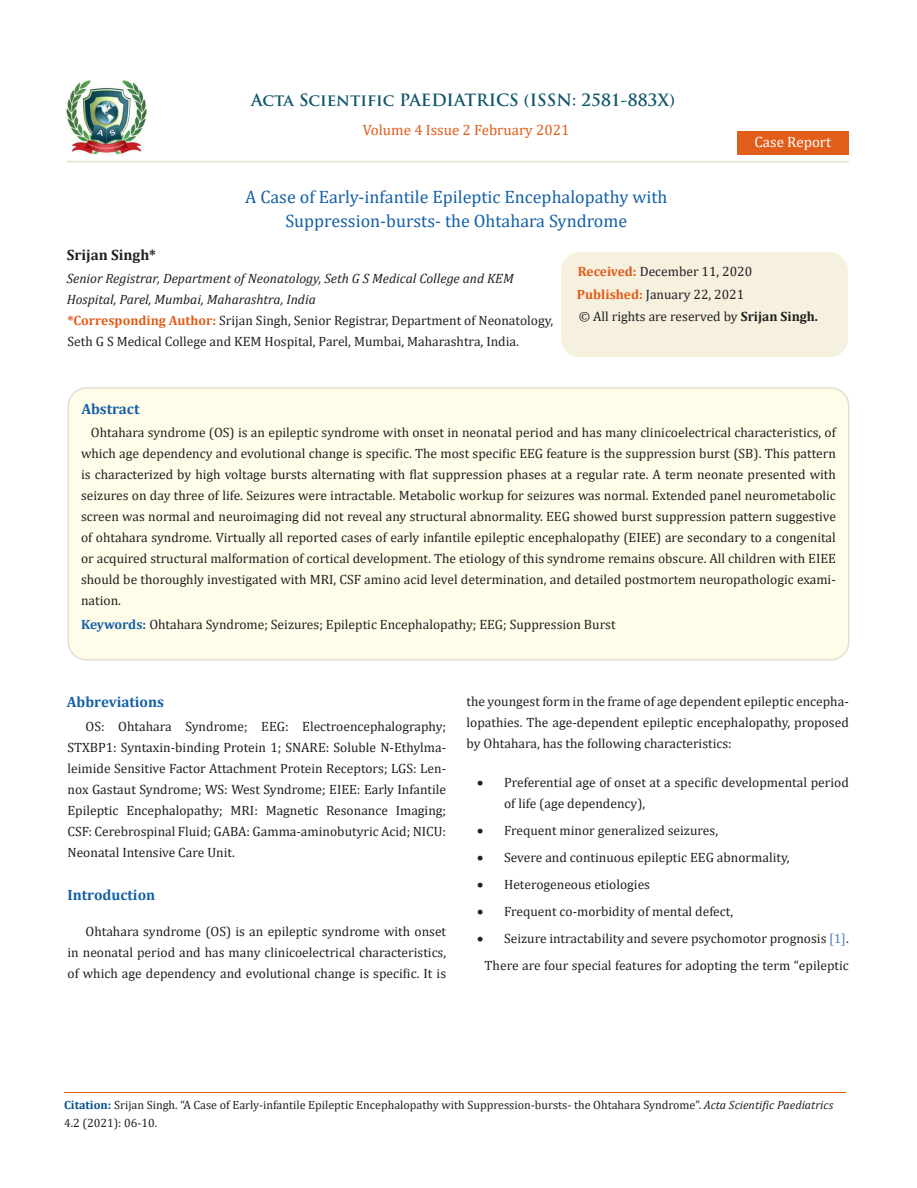
<style>
.page{position:relative;width:917px;height:1188px;background:#fff}
.page>*{position:absolute;margin:0;border:0;box-sizing:border-box;transform-origin:0 0}
.t1{font:18px/24px "Cambria";color:#1560a6;text-align:center}
.t2{font:700 16.5px "Trajan Pro";color:#0e546a}
.No_Spacing{font:700 15px "Cambria";color:#1560a6}
.t3{font:15px "Cambria";color:#e05d1a}
.t4{font:700 15px "Cambria";color:#231f20}
.t5{font:15px "Cambria";color:#fff}
.No_Spacing-2{font:13.5px/21px "Cambria";color:#231f20}
._07-OS-Email-address{font:13.5px/21px "Cambria";color:#231f20;text-align:justify}
.t6{font:italic 13.5px/21px "Cambria";color:#231f20}
.t7{font:12px/18px "Cambria";color:#231f20}
.s1{font-weight:700;color:#e05d1a}
.s2{font-weight:700}
.s3{font-weight:700;color:#1560a6}
.s4{color:#4f81bd}
.s5{font-weight:700;color:#035089}
.s6{font-style:italic}
</style>
<div class="page">
<img style="left:66px;top:81px;width:80px;height:74px">
<div style="left:736px;top:132px;width:112px;height:23px;background:#e05d1a"></div>
<div style="left:562px;top:253px;width:285px;height:104px;background:#f6f0df;border-radius:18px"></div>
<div style="left:561px;top:252px;width:287px;height:105px;border:2px solid #f6f0df;border-radius:18px"></div>
<div style="left:68px;top:388px;width:780px;height:272px;background:#fffde9;border-radius:18px"></div>
<div style="left:67px;top:387px;width:782px;height:274px;border:2px solid #e5dfce;border-radius:18px"></div>
<hr style="left:64px;top:1093px;width:782px;height:1px;background:#e05d1a">
<hr style="left:67px;top:161px;width:781px;height:1px;background:#e5dfce">
<p class="t2" style="left:251px;top:90px;width:425px">Acta Scientific PAEDIATRICS (ISSN: 2581-883X)</p>
<p class="t3" style="left:363px;top:121px;width:208px">Volume 4 Issue 2 February 2021</p>
<p class="t1" style="left:245px;top:185px;width:423px">A Case of Early-infantile Epileptic Encephalopathy with<br>Suppression-bursts- the Ohtahara Syndrome</p>
<p class="t5" style="left:754px;top:133px;width:78px">Case Report</p>
<p class="t4" style="left:67px;top:244px;width:90px">Srijan Singh*</p>
<p class="t6" style="left:67px;top:268px;width:448px">Senior Registrar, Department of Neonatology, Seth G S Medical College and KEM<br>Hospital, Parel, Mumbai, Maharashtra, India</p>
<p class="No_Spacing-2" style="left:67px;top:310px;width:487px"><span class="s1">*Corresponding Author:</span> Srijan Singh, Senior Registrar, Department of Neonatology,<br>Seth G S Medical College and KEM Hospital, Parel, Mumbai, Maharashtra, India.</p>
<p class="No_Spacing-2" style="left:577px;top:261px;width:176px"><span class="s1">Received:</span> December 11, 2020</p>
<p class="No_Spacing-2" style="left:577px;top:284px;width:169px"><span class="s1">Published:</span> January 22, 2021</p>
<p class="No_Spacing-2" style="left:578px;top:305px;width:241px">© All rights are reserved by <span class="s2">Srijan Singh.</span></p>
<p class="No_Spacing" style="left:81px;top:398px;width:60px">Abstract</p>
<p class="No_Spacing-2" style="left:81px;top:422px;width:756px;text-align:justify;text-indent:10px">Ohtahara syndrome (OS) is an epileptic syndrome with onset in neonatal period and has many clinicoelectrical characteristics, of which age dependency and evolutional change is specific. The most specific EEG feature is the suppression burst (SB). This pattern is characterized by high voltage bursts alternating with flat suppression phases at a regular rate. A term neonate presented with seizures on day three of life. Seizures were intractable. Metabolic workup for seizures was normal. Extended panel neurometabolic screen was normal and neuroimaging did not reveal any structural abnormality. EEG showed burst suppression pattern suggestive of ohtahara syndrome. Virtually all reported cases of early infantile epileptic encephalopathy (EIEE) are secondary to a congenital or acquired structural malformation of cortical development. The etiology of this syndrome remains obscure. All children with EIEE should be thoroughly investigated with MRI, CSF amino acid level determination, and detailed postmortem neuropathologic exami&shy;nation.</p>
<p class="No_Spacing-2" style="left:81px;top:614px;width:536px"><span class="s3">Keywords:</span> Ohtahara Syndrome; Seizures; Epileptic Encephalopathy; EEG; Suppression Burst</p>
<p class="No_Spacing" style="left:67px;top:691px;width:99px">Abbreviations</p>
<p class="_07-OS-Email-address" style="left:67px;top:716px;width:380px;text-indent:18px">OS: Ohtahara Syndrome; EEG: Electroencephalography; STXBP1: Syntaxin-binding Protein 1; SNARE: Soluble N-Ethylma&shy;leimide Sensitive Factor Attachment Protein Receptors; LGS: Len&shy;nox Gastaut Syndrome; WS: West Syndrome; EIEE: Early Infantile Epileptic Encephalopathy; MRI: Magnetic Resonance Imaging; CSF: Cerebrospinal Fluid; GABA: Gamma-aminobutyric Acid; NICU:<br>Neonatal Intensive Care Unit.</p>
<p class="No_Spacing" style="left:67px;top:884px;width:89px">Introduction</p>
<p class="_07-OS-Email-address" style="left:67px;top:921px;width:380px;text-indent:18px">Ohtahara syndrome (OS) is an epileptic syndrome with onset in neonatal period and has many clinicoelectrical characteristics, of which age dependency and evolutional change is specific. It is</p>
<p class="_07-OS-Email-address" style="left:466px;top:691px;width:384px">the youngest form in the frame of age dependent epileptic encepha&shy;lopathies. The age-dependent epileptic encephalopathy, proposed by Ohtahara, has the following characteristics:</p>
<p class="No_Spacing-2" style="left:504px;top:772px;width:346px;text-indent:-27px">• Preferential age of onset at a specific developmental period of life (age dependency),</p>
<p class="No_Spacing-2" style="left:477px;top:820px;width:242px">• Frequent minor generalized seizures,</p>
<p class="No_Spacing-2" style="left:477px;top:847px;width:314px">• Severe and continuous epileptic EEG abnormality,</p>
<p class="No_Spacing-2" style="left:477px;top:874px;width:174px">• Heterogeneous etiologies</p>
<p class="No_Spacing-2" style="left:477px;top:901px;width:258px">• Frequent co-morbidity of mental defect,</p>
<p class="No_Spacing-2" style="left:477px;top:928px;width:373px">• Seizure intractability and severe psychomotor prognosis <span class="s4">[1]</span>.</p>
<p class="No_Spacing-2" style="left:484px;top:955px;width:365px">There are four special features for adopting the term “epileptic</p>
<p class="t7" style="left:64px;top:1096px;width:770px"><span class="s5">Citation:</span> Srijan Singh. “A Case of Early-infantile Epileptic Encephalopathy with Suppression-bursts- the Ohtahara Syndrome”. <span class="s6">Acta Scientific Paediatrics<br></span>4.2 (2021): 06-10.</p>
</div>
